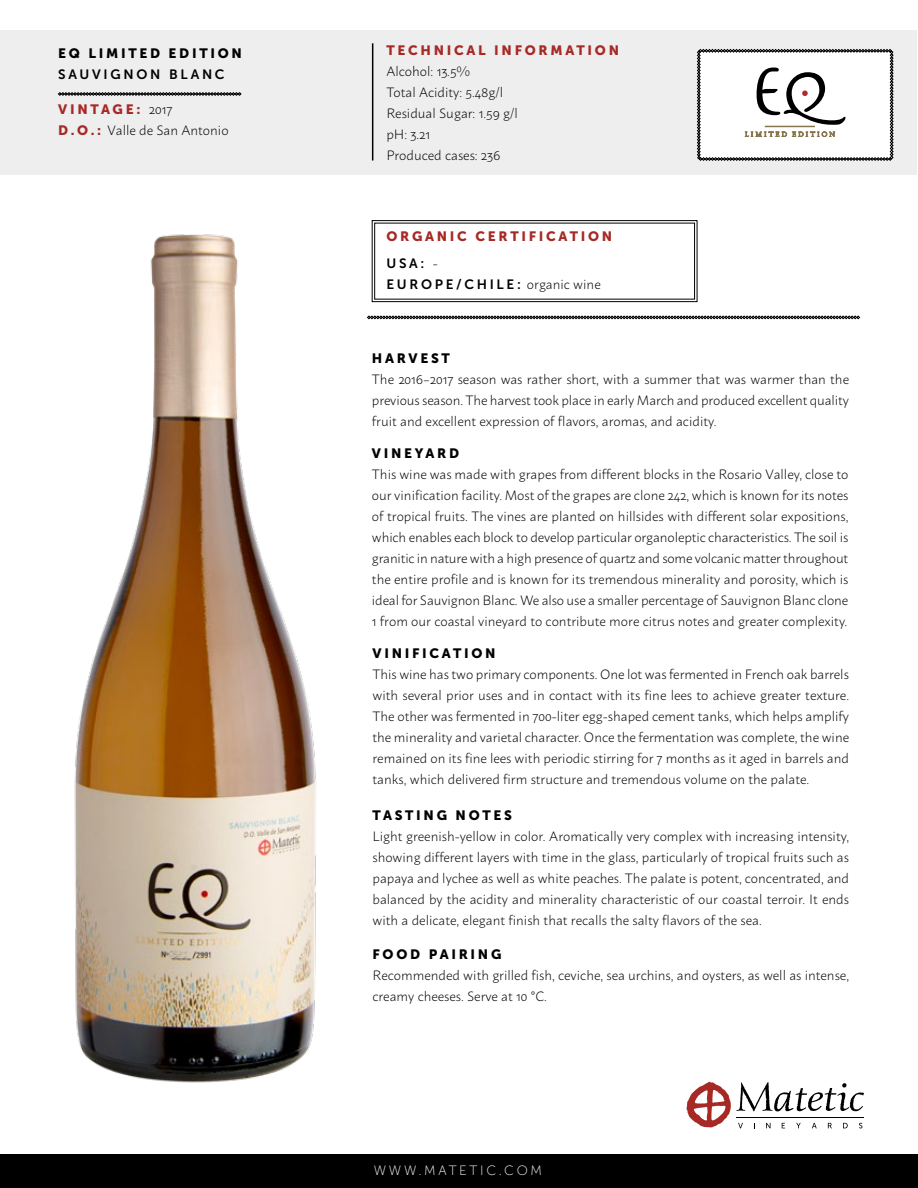
<style>
.page{position:relative;width:918px;height:1188px;background:#fff}
.page>*{position:absolute;margin:0;border:0;box-sizing:border-box;transform-origin:0 0}
.t1{font:300 13.5px/21px "Macho";color:#000;text-align:justify}
.t2{font:13.5px "Museo Sans 900";letter-spacing:.2em;color:#000}
.t3{font:13.5px "Museo Sans 900";letter-spacing:.2em;color:#a72926}
.t4{font:13.5px/21px "Museo Sans 700";letter-spacing:.2em;color:#000}
.t5{font:13.5px "Museo Sans 100";letter-spacing:.2em;color:#fff}
.s1{font-family:"Macho";font-weight:300;color:#000}
.s2{font-family:"Museo Sans 900";font-weight:400;color:#a72926}
.s3{font-family:"Macho";font-weight:300}
</style>
<div class="page">
<div style="left:1px;top:31px;width:916px;height:144px;background:#eee"></div>
<hr style="left:372px;top:43px;width:1px;height:118px;background:#000">
<svg style="left:697px;top:49px;width:196px;height:112px;background:#dedddd"></svg>
<div style="left:0;top:1154px;width:918px;height:34px;background:#000"></div>
<img style="left:74px;top:234px;width:242px;height:849px">
<svg style="left:687px;top:1082px;width:177px;height:46px"></svg>
<hr style="left:737px;top:1117px;width:127px;height:1px;background:#000">
<svg style="left:58px;top:92px;width:183px;height:4px"></svg>
<svg style="left:367px;top:316px;width:493px;height:3px"></svg>
<svg style="left:372px;top:220px;width:326px;height:82px"></svg>
<p class="t2" style="left:58px;top:46px;width:185px">EQ LIMITED EDITION</p>
<p class="t4" style="left:58px;top:64px;width:168px">SAUVIGNON BLANC</p>
<p class="t3" style="left:58px;top:101px;width:116px">VINTAGE: <span class="s1">2017</span></p>
<p class="t1" style="left:58px;top:118px;width:172px"><span class="s2">D . O . :</span> Valle de San Antonio</p>
<p class="t3" style="left:386px;top:42px;width:234px">TECHNICAL INFORMATION</p>
<p class="t1" style="left:386px;top:59px;width:133px;text-align:left">Alcohol: 13.5%<br>Total Acidity: 5.48g/l<br>Residual Sugar: 1.59 g/l pH: 3.21<br>Produced cases: 236</p>
<p class="t3" style="left:386px;top:229px;width:227px">ORGANIC CERTIFICATION</p>
<p class="t4" style="left:386px;top:253px;width:216px">USA: <span class="s3">-<br></span>EUROPE/CHILE: <span class="s3">organic wine</span></p>
<p class="t2" style="left:372px;top:351px;width:79px">HARVEST</p>
<p class="t1" style="left:372px;top:367px;width:479px">The 2016–2017 season was rather short, with a summer that was warmer than the previous season. The harvest took place in early March and produced excellent quality fruit and excellent expression of flavors, aromas, and acidity.</p>
<p class="t2" style="left:372px;top:445px;width:89px">VINEYARD</p>
<p class="t1" style="left:372px;top:462px;width:478px">This wine was made with grapes from different blocks in the Rosario Valley, close to our vinification facility. Most of the grapes are clone 242, which is known for its notes of tropical fruits. The vines are planted on hillsides with different solar expositions, which enables each block to develop particular organoleptic characteristics. The soil is granitic in nature with a high presence of quartz and some volcanic matter throughout the entire profile and is known for its tremendous minerality and porosity, which is ideal for Sauvignon Blanc. We also use a smaller percentage of Sauvignon Blanc clone 1 from our coastal vineyard to contribute more citrus notes and greater complexity.</p>
<p class="t2" style="left:373px;top:645px;width:125px">VINIFICATION</p>
<p class="t1" style="left:373px;top:662px;width:478px">This wine has two primary components. One lot was fermented in French oak barrels with several prior uses and in contact with its fine lees to achieve greater texture.<br>The other was fermented in 700-liter egg-shaped cement tanks, which helps amplify the minerality and varietal character. Once the fermentation was complete, the wine remained on its fine lees with periodic stirring for 7 months as it aged in barrels and tanks, which delivered firm structure and tremendous volume on the palate.</p>
<p class="t2" style="left:373px;top:808px;width:141px">TASTING NOTES</p>
<p class="t1" style="left:373px;top:824px;width:478px">Light greenish-yellow in color. Aromatically very complex with increasing intensity, showing different layers with time in the glass, particularly of tropical fruits such as papaya and lychee as well as white peaches. The palate is potent, concentrated, and balanced by the acidity and minerality characteristic of our coastal terroir. It ends with a delicate, elegant finish that recalls the salty flavors of the sea.</p>
<p class="t2" style="left:373px;top:946px;width:130px">FOOD PAIRING</p>
<p class="t1" style="left:373px;top:963px;width:478px">Recommended with grilled fish, ceviche, sea urchins, and oysters, as well as intense, creamy cheeses. Serve at 10 °C.</p>
<p class="t5" style="left:374px;top:1163px;width:170px">WWW.MATETIC.COM</p>
</div>
